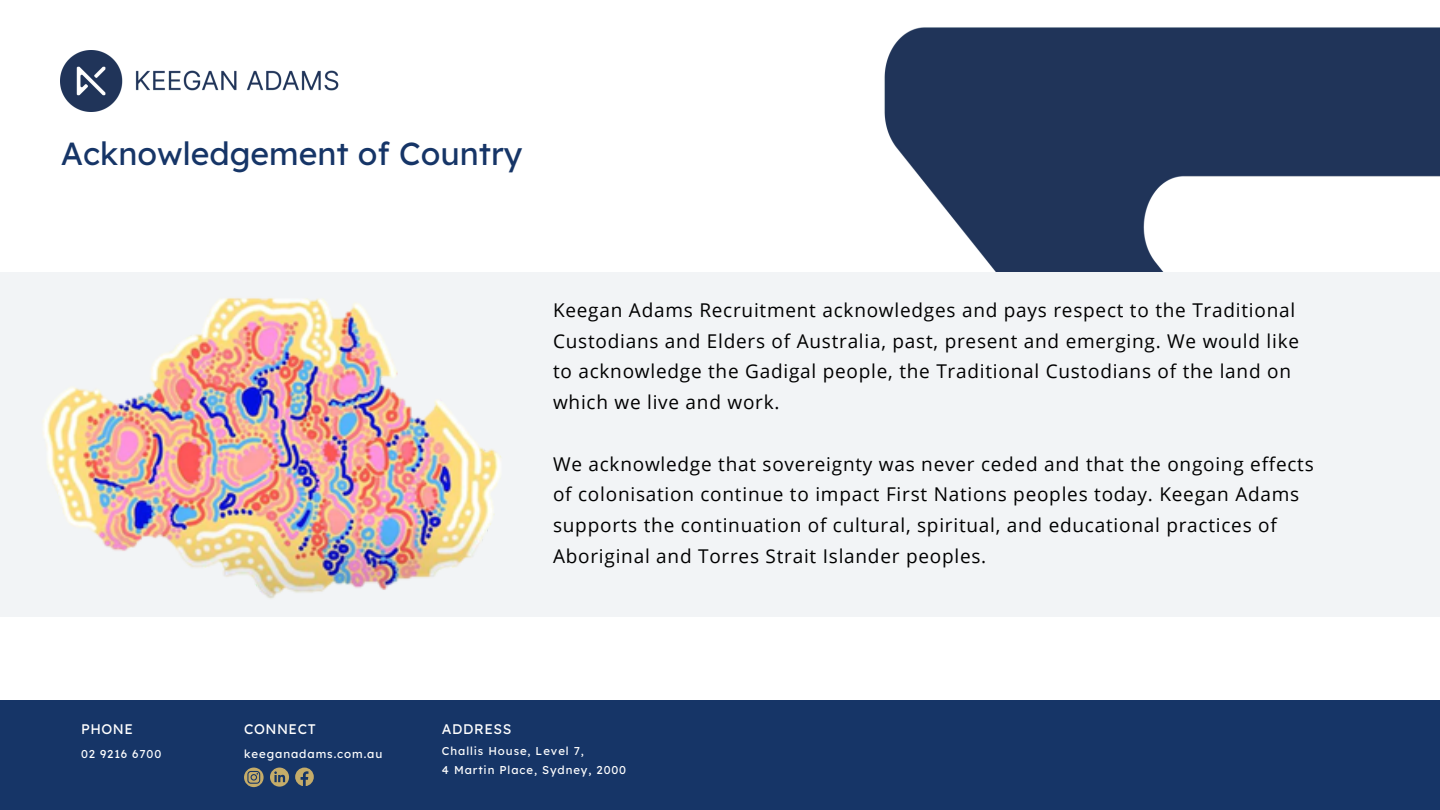
<style>
.page{position:relative;width:1440px;height:810px;background:#fff}
.page>*{position:absolute;margin:0;border:0;box-sizing:border-box;transform-origin:0 0}
.t1{font:32px "Lexend Deca";color:#163567}
.t2{font:19px/30.8px "Open Sans";letter-spacing:.04em;color:#000}
.t3{font:13.9px "Lexend Deca";letter-spacing:.04em;color:#fff}
.t4{font:11.5px "Lexend Deca";letter-spacing:.08em;color:#fff}
.t5{font:11.4px "Lexend Deca";letter-spacing:.08em;color:#fff}
</style>
<div class="page">
<img style="left:61px;top:50px;width:278px;height:62px">
<div style="left:0;top:700px;width:1440px;height:110px;background:#163567"></div>
<svg style="left:295px;top:768px;width:18px;height:18px"></svg>
<svg style="left:270px;top:768px;width:19px;height:19px"></svg>
<svg style="left:244px;top:768px;width:20px;height:19px"></svg>
<div style="left:0;top:272px;width:1440px;height:345px;background:#f2f4f6"></div>
<img style="left:884px;top:27px;width:556px;height:245px">
<img style="left:43px;top:298px;width:458px;height:301px">
<p class="t1" style="left:61px;top:133px;width:463px">Acknowledgement of Country</p>
<p class="t2" style="left:553px;top:294px;width:748px">Keegan Adams Recruitment acknowledges and pays respect to the Traditional Custodians and Elders of Australia, past, present and emerging. We would like to acknowledge the Gadigal people, the Traditional Custodians of the land on which we live and work.</p>
<p class="t2" style="left:553px;top:448px;width:762px">We acknowledge that sovereignty was never ceded and that the ongoing effects of colonisation continue to impact First Nations peoples today. Keegan Adams supports the continuation of cultural, spiritual, and educational practices of Aboriginal and Torres Strait Islander peoples.</p>
<p class="t3" style="left:81px;top:720px;width:54px">PHONE</p>
<p class="t3" style="left:442px;top:720px;width:71px">ADDRESS</p>
<p class="t4" style="left:244px;top:747px;width:140px">keeganadams.com.au</p>
<p class="t3" style="left:244px;top:720px;width:73px">CONNECT</p>
<p class="t5" style="left:442px;top:744px;width:143px">Challis House, Level 7,</p>
<p class="t5" style="left:442px;top:762px;width:186px">4 Martin Place, Sydney, 2000</p>
<p class="t5" style="left:81px;top:746px;width:82px">02 9216 6700</p>
</div>
